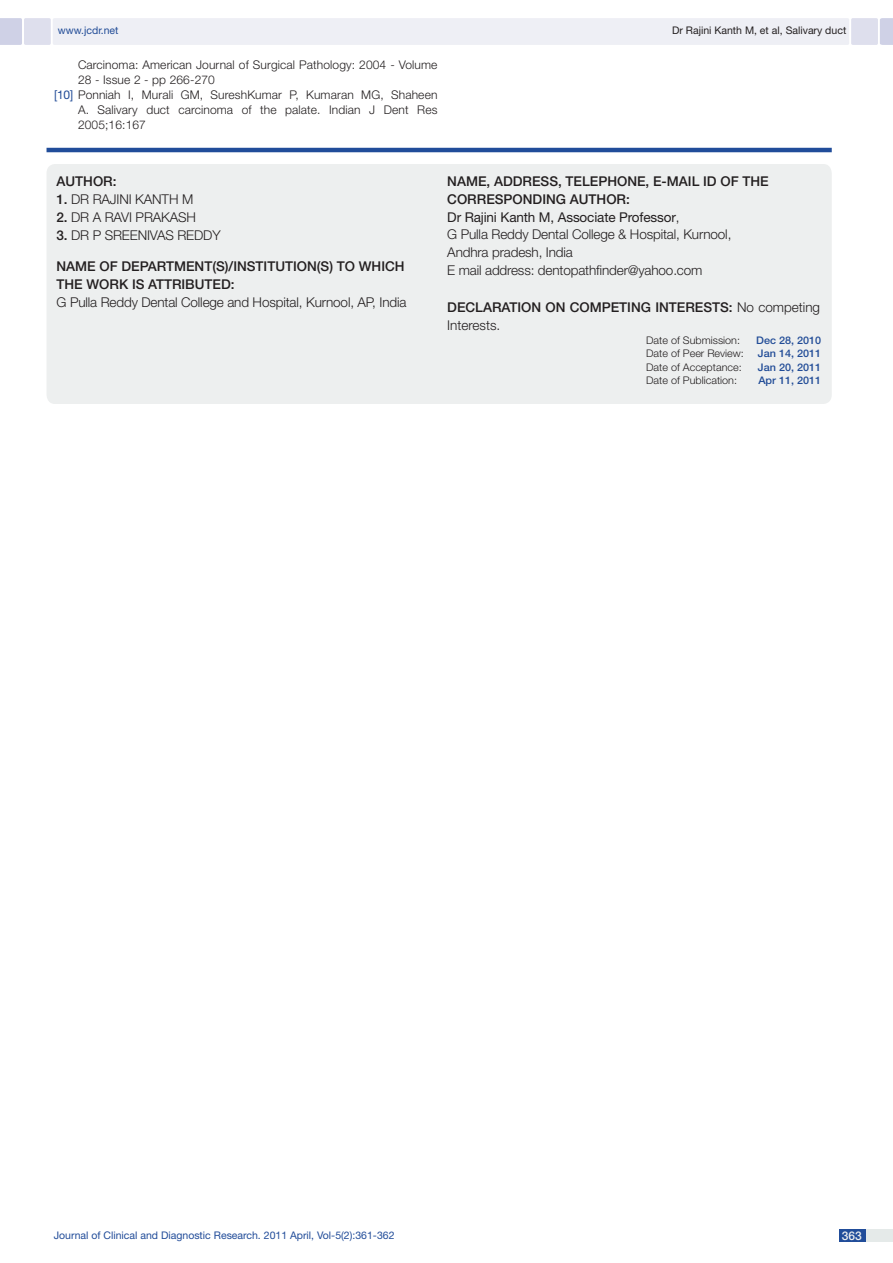
<style>
.page{position:relative;width:893px;height:1263px;background:#fff}
.page>*{position:absolute;margin:0;border:0;box-sizing:border-box;transform-origin:0 0}
.t1{font:300 13.5px/18px "Helvetica Neue";letter-spacing:-.01em;color:#231f20}
.t2{font:500 13.5px "Helvetica Neue";color:#231f20}
.t3{font:300 12px "Helvetica Neue";letter-spacing:.01em;color:#231f20}
.t4{font:500 12px "Helvetica Neue";color:#eceeef}
.t5{font:300 10.5px "Helvetica Neue";color:#231f20}
.t6{font:10.5px "Helvetica Neue";color:#214c99}
.t7{font:500 10.5px "Helvetica Neue";color:#214c97}
.t8{font:10.5px "Helvetica Neue";color:#231f20}
.t9{font:10.5px "Helvetica Neue";color:#214c97}
.s1{font-weight:400;color:#214b97}
.s2{font-weight:500}
.s3{font-weight:400}
</style>
<div class="page">
<div style="left:53px;top:18px;width:796px;height:27px;background:#eeeff5;border-radius:2px"></div>
<div style="left:24px;top:18px;width:27px;height:27px;background:#dedfed;border-radius:2px"></div>
<svg style="left:0;top:18px;width:22px;height:27px"></svg>
<div style="left:851px;top:18px;width:27px;height:27px;background:#dedfed;border-radius:2px"></div>
<svg style="left:880px;top:18px;width:13px;height:27px"></svg>
<div style="left:854px;top:1229px;width:39px;height:13px;background:#e5eae9"></div>
<div style="left:839px;top:1229px;width:27px;height:13px;background:#214d9a"></div>
<div style="left:47px;top:164px;width:785px;height:240px;background:#edefef;border-radius:9px"></div>
<hr style="left:47px;top:148px;width:785px;height:4px;background:#214d9a">
<p class="t9" style="left:58px;top:24px;width:62px">www.jcdr.net</p>
<p class="t8" style="left:672px;top:24px;width:176px">Dr Rajini Kanth M, et al, Salivary duct</p>
<p class="t3" style="left:78px;top:57px;width:361px">Carcinoma: American Journal of Surgical Pathology: 2004 - Volume</p>
<p class="t3" style="left:78px;top:72px;width:138px">28 - Issue 2 - pp 266-270</p>
<p class="t3" style="left:54px;top:87px;width:385px"><span class="s1">[10]</span> Ponniah I, Murali GM, SureshKumar P, Kumaran MG, Shaheen</p>
<p class="t3" style="left:78px;top:102px;width:361px">A. Salivary duct carcinoma of the palate. Indian J Dent Res</p>
<p class="t3" style="left:78px;top:117px;width:69px">2005;16:167</p>
<p class="t2" style="left:57px;top:173px;width:62px">AUTHOR:</p>
<p class="t1" style="left:57px;top:190px;width:52px"><span class="s2">1.</span> Dr Rajini</p>
<p class="t1" style="left:135px;top:190px;width:19px">Kanth</p>
<p class="t1" style="left:182px;top:190px;width:13px">M</p>
<p class="t1" style="left:57px;top:208px;width:97px"><span class="s2">2.</span> Dr A Ravi Prakash</p>
<p class="t1" style="left:57px;top:226px;width:65px"><span class="s2">3.</span> Dr P Sreenivas</p>
<p class="t1" style="left:177px;top:226px;width:19px">Reddy</p>
<p class="t2" style="left:57px;top:258px;width:139px">NAME OF DEPARTMENT</p>
<p class="t2" style="left:212px;top:258px;width:192px">(S)/IN STITUTI ON(S) TO WHI CH</p>
<p class="t2" style="left:57px;top:276px;width:10px">THE</p>
<p class="t2" style="left:87px;top:276px;width:150px">WORK IS ATTRIBUTED:</p>
<p class="t1" style="left:57px;top:293px;width:351px">G Pulla Reddy Dental College and Hospital, Kurnool, AP, India</p>
<p class="t1" style="left:447px;top:171px;width:305px"><span class="s2">NAME, ADDRESS, TELEPHONE, E-MAI L ID OF THE CORRESPONDING AUTHOR:<br></span><span class="s3">Dr Rajini Kanth M, Associate Professor</span>,<br>G Pulla Reddy Dental College &amp; Hospital, Kurnool, Andhra pradesh, India<br>E mail address: dentopathfinder@yahoo.com</p>
<p class="t2" style="left:447px;top:299px;width:172px">DECLARATION ON COMPETIN</p>
<p class="t2" style="left:641px;top:299px;width:23px">G INTE</p>
<p class="t1" style="left:685px;top:297px;width:136px"><span class="s2">RESTS:</span> No competing</p>
<p class="t1" style="left:447px;top:315px;width:55px">Interests.</p>
<p class="t5" style="left:646px;top:334px;width:95px">Date of Submission:</p>
<p class="t7" style="left:756px;top:334px;width:67px">Dec 28, 2010</p>
<p class="t5" style="left:646px;top:347px;width:99px">Date of Peer Review:</p>
<p class="t7" style="left:758px;top:347px;width:65px">Jan 14, 2011</p>
<p class="t5" style="left:646px;top:361px;width:97px">Date of Acceptance:</p>
<p class="t7" style="left:758px;top:361px;width:65px">Jan 20, 2011</p>
<p class="t5" style="left:646px;top:374px;width:93px">Date of Publication:</p>
<p class="t7" style="left:758px;top:374px;width:64px">Apr 11, 2011</p>
<p class="t6" style="left:54px;top:1229px;width:342px">Journal of Clinical and Diagnostic Research. 2011 April, Vol-5(2):361-362</p>
<p class="t4" style="left:842px;top:1228px;width:22px">363</p>
</div>
